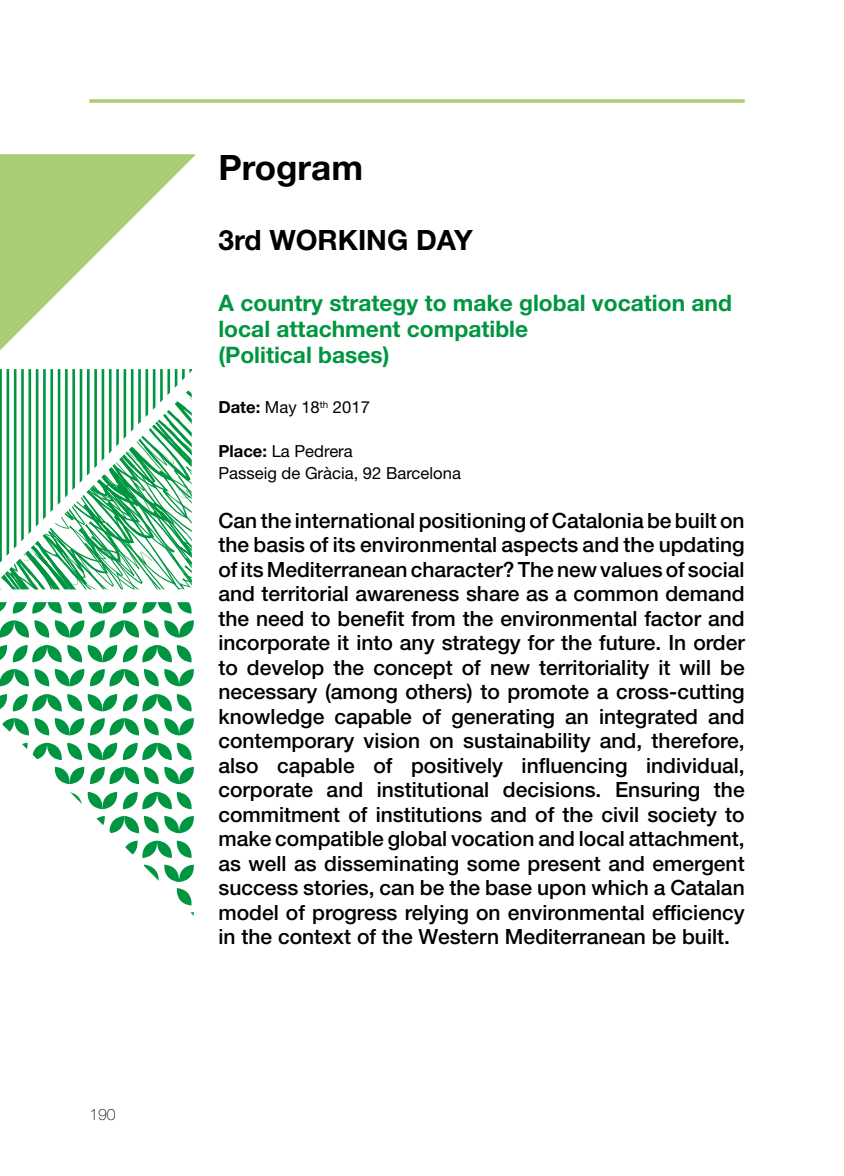
<style>
.page{position:relative;width:844px;height:1176px;background:#fff}
.page>*{position:absolute;margin:0;border:0;box-sizing:border-box;transform-origin:0 0}
._2_-_TXT_títol{font:700 35px "Helvetica Neue LT Std";color:#000}
.t1{font:700 28px "Helvetica Neue LT Std";color:#000}
.t2{font:700 22.75px/26.2px "Helvetica Neue LT Std";color:#009641}
.INTRO{font:500 21px/24.5px "Helvetica Neue LT Std";color:#000;text-align:justify}
._5_-_TXT_normal{font:16.62px "Helvetica Neue LT Std";color:#000}
.t3{font:100 15.75px "Helvetica Neue LT Std";color:#000}
.s1{font-weight:700}
</style>
<div class="page">
<svg style="left:89px;top:99px;width:655px;height:4px;background:#b2d284"></svg>
<svg style="left:0;top:154px;width:195px;height:196px"></svg>
<svg style="left:0;top:369px;width:192px;height:220px"></svg>
<svg style="left:176px;top:888px;width:16px;height:17px"></svg>
<svg style="left:144px;top:864px;width:50px;height:18px"></svg>
<svg style="left:125px;top:840px;width:67px;height:18px"></svg>
<svg style="left:96px;top:816px;width:98px;height:17px"></svg>
<svg style="left:70px;top:792px;width:122px;height:17px"></svg>
<svg style="left:54px;top:767px;width:140px;height:17px"></svg>
<svg style="left:22px;top:743px;width:170px;height:17px"></svg>
<svg style="left:2px;top:718px;width:192px;height:17px"></svg>
<svg style="left:0;top:694px;width:192px;height:17px"></svg>
<svg style="left:0;top:669px;width:194px;height:17px"></svg>
<svg style="left:0;top:645px;width:192px;height:17px"></svg>
<svg style="left:0;top:620px;width:194px;height:17px"></svg>
<svg style="left:0;top:602px;width:192px;height:11px"></svg>
<p class="t3" style="left:89px;top:1105px;width:28px">190</p>
<p class="_2_-_TXT_títol" style="left:218px;top:145px;width:146px">Program</p>
<p class="t1" style="left:218px;top:222px;width:256px">3rd WORKING DAY</p>
<p class="t2" style="left:218px;top:289px;width:515px">A country strategy to make global vocation and local attachment compatible</p>
<p class="t2" style="left:218px;top:342px;width:172px">(Political bases)</p>
<p class="_5_-_TXT_normal" style="left:218px;top:397px;width:153px"><span class="s1">Date:</span> May 18<sup>th</sup> 2017</p>
<p class="_5_-_TXT_normal" style="left:218px;top:441px;width:136px"><span class="s1">Place:</span> La Pedrera</p>
<p class="_5_-_TXT_normal" style="left:218px;top:463px;width:244px">Passeig de Gràcia, 92 Barcelona</p>
<p class="INTRO" style="left:218px;top:508px;width:527px">Can the international positioning of Catalonia be built on the basis of its environmental aspects and the updating of its Mediterranean character? The new values of social and territorial awareness share as a common demand the need to benefit from the environmental factor and incorporate it into any strategy for the future. In order to develop the concept of new territoriality it will be necessary (among others) to promote a cross-cutting knowledge capable of generating an integrated and contemporary vision on sustainability and, therefore, also capable of positively influencing individual, corporate and institutional decisions. Ensuring the commitment of institutions and of the civil society to make compatible global vocation and local attachment, as well as disseminating some present and emergent success stories, can be the base upon which a Catalan model of progress relying on environmental efficiency in the context of the Western Mediterranean be built.</p>
</div>
